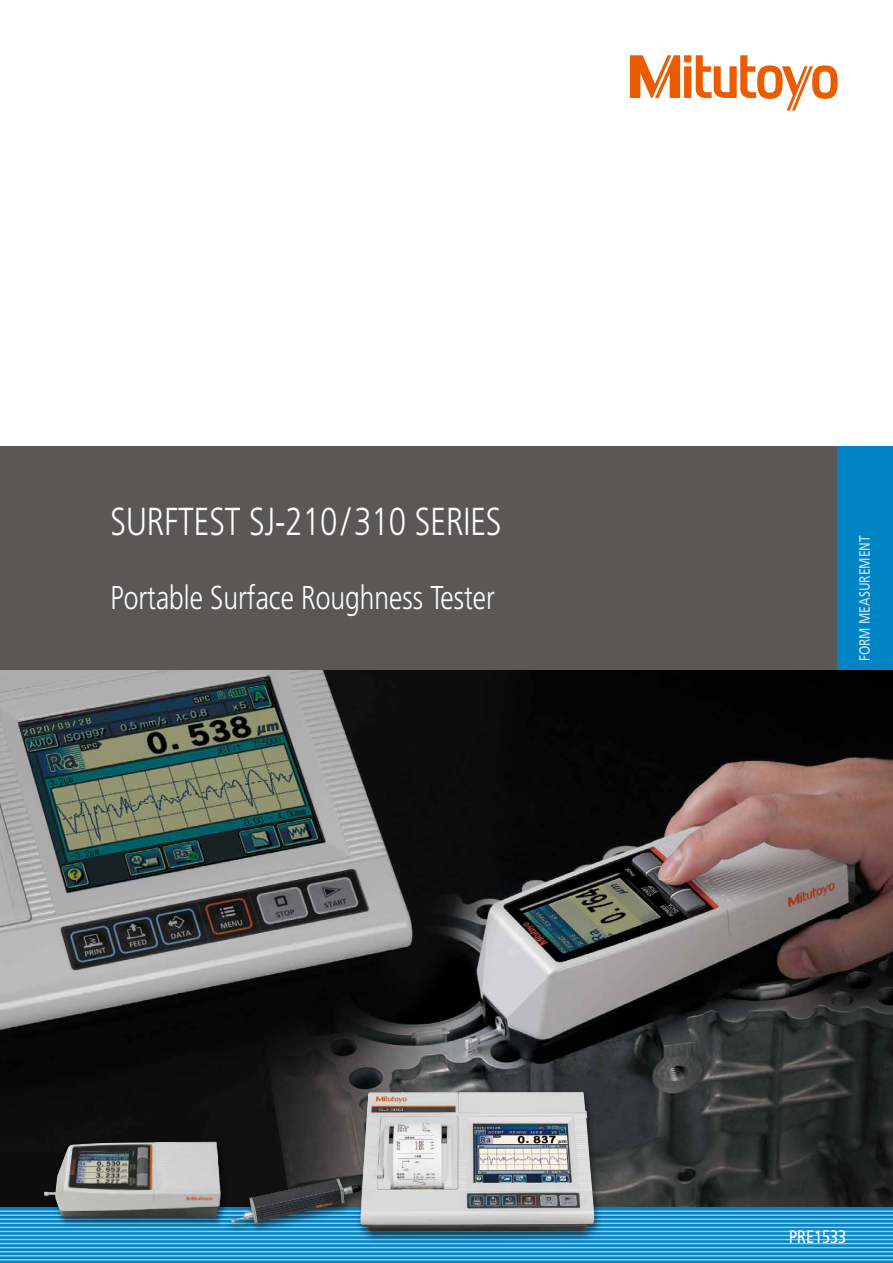
<style>
.page{position:relative;width:893px;height:1263px;background:#fff}
.page>*{position:absolute;margin:0;border:0;box-sizing:border-box;transform-origin:0 0}
.t1{font:300 39px "Mitutoyo Frutiger";color:#fff}
.t2{font:300 33px "Mitutoyo Frutiger";color:#fff}
.t3{font:18px "Mitutoyo Frutiger";color:#fff}
.t4{font:15px "Mitutoyo Frutiger";color:#cee5f4}
</style>
<div class="page">
<img style="left:0;top:670px;width:893px;height:538px">
<div style="left:0;top:446px;width:893px;height:224px;background:#5a5757"></div>
<svg style="left:0;top:1208px;width:893px;height:55px;background:#158dc8"></svg>
<hr style="left:0;top:1259px;width:893px;height:1px;background:#fff">
<hr style="left:0;top:1255px;width:893px;height:1px;background:#fff">
<hr style="left:0;top:1251px;width:893px;height:1px;background:#fff">
<hr style="left:0;top:1247px;width:893px;height:1px;background:#fff">
<hr style="left:0;top:1243px;width:893px;height:1px;background:#fff">
<hr style="left:0;top:1239px;width:893px;height:1px;background:#fff">
<hr style="left:0;top:1235px;width:893px;height:1px;background:#fff">
<hr style="left:0;top:1231px;width:893px;height:1px;background:#fff">
<hr style="left:0;top:1226px;width:893px;height:2px;background:#fff">
<hr style="left:0;top:1222px;width:893px;height:2px;background:#fff">
<hr style="left:0;top:1218px;width:893px;height:2px;background:#fff">
<hr style="left:0;top:1214px;width:893px;height:2px;background:#fff">
<hr style="left:0;top:1210px;width:893px;height:2px;background:#fff">
<svg style="left:630px;top:55px;width:208px;height:56px"></svg>
<div style="left:838px;top:446px;width:55px;height:224px;background:#0084c4"></div>
<div style="left:226px;top:1087px;width:377px;height:156px;background:#000;opacity:.5"></div>
<img style="left:231px;top:1089px;width:172px;height:134px">
<div style="left:40px;top:1140px;width:189px;height:88px;background:#000;opacity:.5"></div>
<img style="left:44px;top:1141px;width:172px;height:76px">
<p class="t1" style="left:111px;top:499px;width:392px">SURFTEST SJ-210/310 SERIES</p>
<p class="t2" style="left:111px;top:579px;width:386px">Portable Surface Roughness Tester</p>
<p class="t4" style="left:856px;top:661px;width:128px;rotate:-90deg">FORM MEASUREMENT</p>
<p class="t3" style="left:789px;top:1225px;width:59px">PRE1533</p>
</div>
